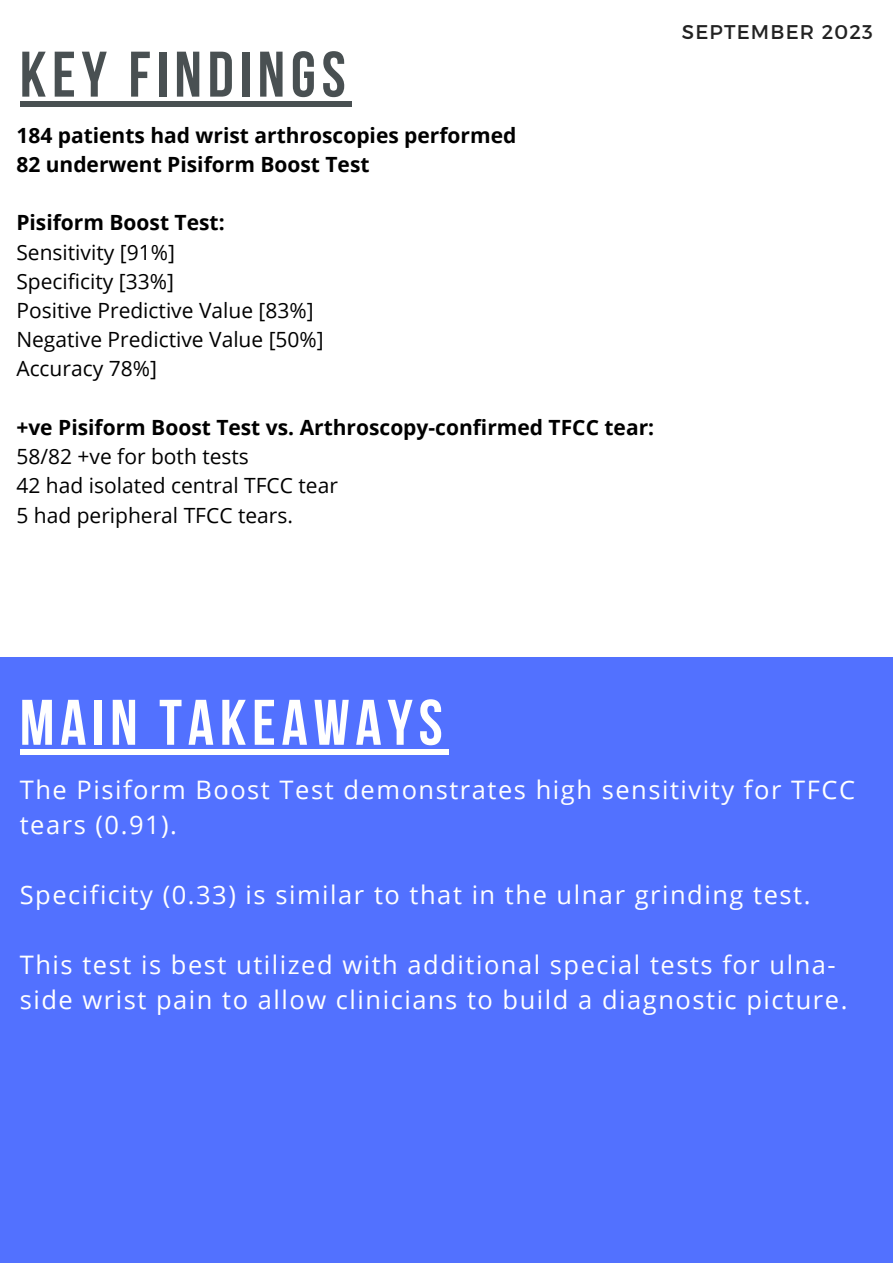
<style>
.page{position:relative;width:893px;height:1264px;background:#fff}
.page>*{position:absolute;margin:0;border:0;box-sizing:border-box;transform-origin:0 0}
.t1{font:700 64.2px "Bebas Neue";letter-spacing:.09em;color:#fff}
.t2{font:700 64.2px "Bebas Neue";letter-spacing:.09em;color:#495052}
.t3{font:25.5px/34.8px "Open Sans";letter-spacing:.06em;color:#fff}
.t4{font:21px "Open Sans";color:#000}
.t5{font:700 21px "Open Sans";color:#000}
.t6{font:19.8px "Montserrat";letter-spacing:.06em;color:#222}
</style>
<div class="page">
<div style="left:0;top:657px;width:892px;height:605px;background:#5271ff"></div>
<div style="left:20px;top:101px;width:331px;height:6px;background:#495052"></div>
<div style="left:20px;top:749px;width:428px;height:6px;background:#fff"></div>
<p class="t2" style="left:20px;top:48px;width:327px">KEY FINDINGS</p>
<p class="t5" style="left:16px;top:120px;width:501px">184 patients had wrist arthroscopies performed</p>
<p class="t5" style="left:16px;top:149px;width:354px">82 underwent Pisiform Boost Test</p>
<p class="t5" style="left:16px;top:208px;width:210px">Pisiform Boost Test:</p>
<p class="t4" style="left:16px;top:237px;width:160px">Sensitivity [91%]</p>
<p class="t4" style="left:16px;top:266px;width:159px">Specificity [33%]</p>
<p class="t4" style="left:16px;top:295px;width:299px">Positive Predictive Value [83%]</p>
<p class="t4" style="left:16px;top:325px;width:309px">Negative Predictive Value [50%]</p>
<p class="t4" style="left:16px;top:354px;width:142px">Accuracy 78%]</p>
<p class="t5" style="left:16px;top:412px;width:639px">+ve Pisiform Boost Test vs. Arthroscopy-confirmed TFCC tear:</p>
<p class="t4" style="left:16px;top:442px;width:234px">58/82 +ve for both tests</p>
<p class="t4" style="left:16px;top:471px;width:323px">42 had isolated central TFCC tear</p>
<p class="t4" style="left:16px;top:500px;width:278px">5 had peripheral TFCC tears.</p>
<p class="t6" style="left:681px;top:19px;width:193px">SEPTEMBER 2023</p>
<p class="t1" style="left:20px;top:696px;width:424px">MAIN TAKEAWAYS</p>
<p class="t3" style="left:20px;top:772px;width:836px">The Pisiform Boost Test demonstrates high sensitivity for TFCC tears (0.91).</p>
<p class="t3" style="left:20px;top:876px;width:792px">Specificity (0.33) is similar to that in the ulnar grinding test.</p>
<p class="t3" style="left:20px;top:946px;width:829px">This test is best utilized with additional special tests for ulna&shy;side wrist pain to allow clinicians to build a diagnostic picture.</p>
</div>
